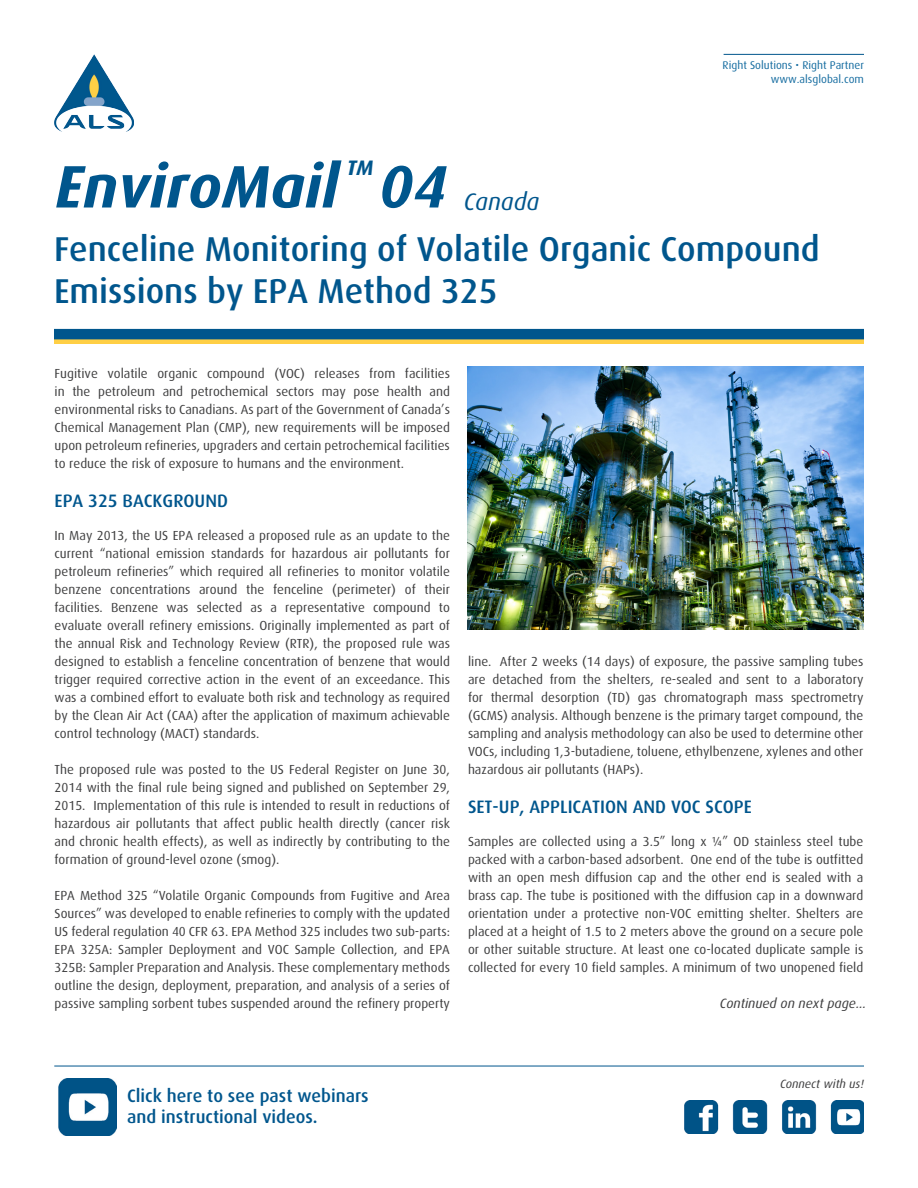
<style>
.page{position:relative;width:918px;height:1188px;background:#fff}
.page>*{position:absolute;margin:0;border:0;box-sizing:border-box;transform-origin:0 0}
.t1{font:italic 700 60px "Dax";color:#00568d}
.t2{font:500 34.5px/42px "Dax";color:#00568d}
.t3{font:italic 24px "Dax";color:#00568d}
.t4{font:italic 700 21px "Dax";color:#00568d}
.t5{font:500 18px/21px "Dax";color:#00568d}
.t6{font:italic 13.5px "Dax";color:#3e3e3f}
.t7{font:13.2px/18px "Dax";color:#3e3e3f;text-align:justify}
.t8{font:italic 12px "Dax";color:#3e3e3f}
.t9{font:11.25px/14.4px "Dax";color:#156ca0;text-align:right}
</style>
<div class="page">
<hr style="left:724px;top:54px;width:140px;height:1px;background:#00568d">
<img style="left:54px;top:54px;width:80px;height:78px">
<hr style="left:54px;top:1066px;width:810px;height:1px;background:#00568d">
<img style="left:684px;top:1100px;width:180px;height:34px">
<div style="left:54px;top:339px;width:810px;height:5px;background:#ffcf45"></div>
<div style="left:54px;top:329px;width:810px;height:10px;background:#00568d"></div>
<img style="left:58px;top:1079px;width:59px;height:57px">
<img style="left:467px;top:367px;width:396px;height:262px">
<p class="t1" style="left:55px;top:153px;width:285px">EnviroMail</p>
<p class="t4" style="left:347px;top:155px;width:28px">TM</p>
<p class="t1" style="left:379px;top:153px;width:70px">04</p>
<p class="t3" style="left:464px;top:189px;width:77px">Canada</p>
<p class="t9" style="left:723px;top:58px;width:143px">Right Solutions • Right Partner www.alsglobal.com</p>
<p class="t2" style="left:54px;top:229px;width:767px">Fenceline Monitoring of Volatile Organic Compound<br>Emissions by EPA Method 325</p>
<p class="t7" style="left:55px;top:365px;width:397px">Fugitive volatile organic compound (VOC) releases from facilities in the petroleum and petrochemical sectors may pose health and environmental risks to Canadians. As part of the Government of Canada’s Chemical Management Plan (CMP), new requirements will be imposed upon petroleum refineries, upgraders and certain petrochemical facilities to reduce the risk of exposure to humans and the environment.</p>
<p class="t5" style="left:55px;top:490px;width:175px">EPA 325 BACKGROUND</p>
<p class="t7" style="left:55px;top:527px;width:397px">In May 2013, the US EPA released a proposed rule as an update to the current “national emission standards for hazardous air pollutants for petroleum refineries” which required all refineries to monitor volatile benzene concentrations around the fenceline (perimeter) of their facilities. Benzene was selected as a representative compound to evaluate overall refinery emissions. Originally implemented as part of the annual Risk and Technology Review (RTR), the proposed rule was designed to establish a fenceline concentration of benzene that would trigger required corrective action in the event of an exceedance. This was a combined effort to evaluate both risk and technology as required by the Clean Air Act (CAA) after the application of maximum achievable control technology (MACT) standards.</p>
<p class="t7" style="left:55px;top:761px;width:397px">The proposed rule was posted to the US Federal Register on June 30, 2014 with the final rule being signed and published on September 29, 2015. Implementation of this rule is intended to result in reductions of hazardous air pollutants that affect public health directly (cancer risk and chronic health effects), as well as indirectly by contributing to the formation of ground-level ozone (smog).</p>
<p class="t7" style="left:55px;top:887px;width:397px">EPA Method 325 “Volatile Organic Compounds from Fugitive and Area Sources” was developed to enable refineries to comply with the updated US federal regulation 40 CFR 63. EPA Method 325 includes two sub-parts:<br>EPA 325A: Sampler Deployment and VOC Sample Collection, and EPA 325B: Sampler Preparation and Analysis. These complementary methods outline the design, deployment, preparation, and analysis of a series of passive sampling sorbent tubes suspended around the refinery property</p>
<p class="t7" style="left:468px;top:653px;width:397px">line. After 2 weeks (14 days) of exposure, the passive sampling tubes are detached from the shelters, re-sealed and sent to a laboratory for thermal desorption (TD) gas chromatograph mass spectrometry (GCMS) analysis. Although benzene is the primary target compound, the sampling and analysis methodology can also be used to determine other VOCs, including 1,3-butadiene, toluene, ethylbenzene, xylenes and other hazardous air pollutants (HAPs).</p>
<p class="t5" style="left:468px;top:796px;width:285px">SET-UP, APPLICATION AND VOC SCOPE</p>
<p class="t7" style="left:468px;top:833px;width:397px">Samples are collected using a 3.5” long x ¼” OD stainless steel tube packed with a carbon-based adsorbent. One end of the tube is outfitted with an open mesh diffusion cap and the other end is sealed with a brass cap. The tube is positioned with the diffusion cap in a downward orientation under a protective non-VOC emitting shelter. Shelters are placed at a height of 1.5 to 2 meters above the ground on a secure pole or other suitable structure. At least one co-located duplicate sample is collected for every 10 field samples. A minimum of two unopened field</p>
<p class="t6" style="left:720px;top:996px;width:148px">Continued on next page...</p>
<p class="t5" style="left:127px;top:1086px;width:243px">Click here to see past webinars and instructional videos.</p>
<p class="t8" style="left:780px;top:1078px;width:85px">Connect with us!</p>
</div>
